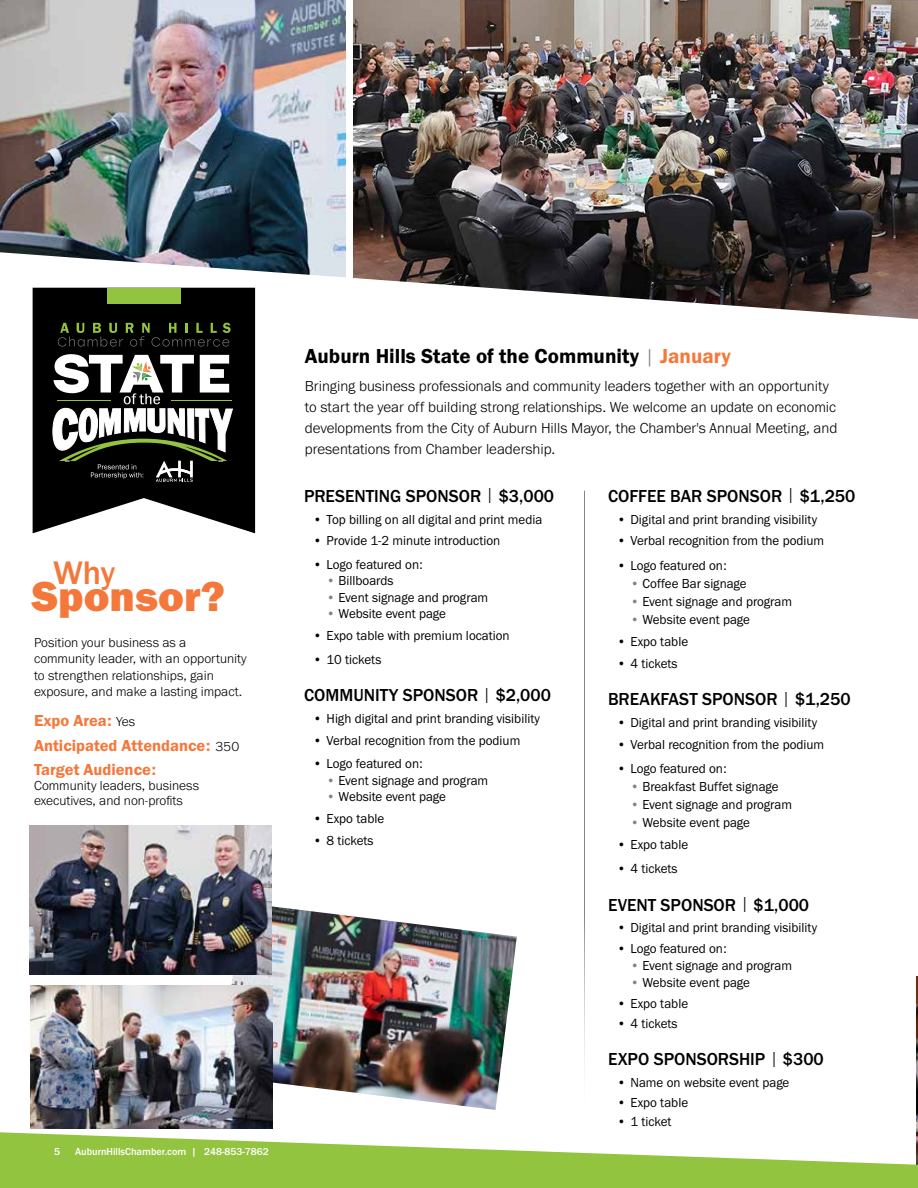
<style>
.page{position:relative;width:918px;height:1188px;background:#fff}
.page>*{position:absolute;margin:0;border:0;box-sizing:border-box;transform-origin:0 0}
.t1{font:43.5px "Franklin Gothic URW Hea";color:#f4783b}
.t2{font:500 33.75px "Franklin Gothic URW";color:#f4783b}
.t3{font:21px "Franklin Gothic URW Dem";color:#000}
.t4{font:500 18px "Franklin Gothic URW";color:#000}
.t5{font:16.5px/24.3px "Franklin Gothic URW Dem";color:#f4783b}
.t6{font:300 15px/21px "Franklin Gothic URW";color:#000}
.t7{font:13.5px "Franklin Gothic URW Boo";color:#000}
.t8{font:300 13.5px/16.5px "Franklin Gothic URW";color:#000}
.t9{font:500 10.5px "Franklin Gothic URW";color:#fff}
.s1{font-family:"Franklin Gothic URW";font-weight:300;font-size:13.5px;color:#000}
.s2{font-family:"Franklin Gothic URW";font-weight:300;color:#808285}
.s3{color:#f4783b}
.s4{font-weight:300}
.s5{color:#808285}
</style>
<div class="page">
<img style="left:220px;top:906px;width:297px;height:204px">
<img style="left:917px;top:977px;width:1px;height:155px">
<img style="left:354px;top:0;width:564px;height:252px">
<img style="left:0;top:0;width:345px;height:252px">
<svg style="left:0;top:252px;width:918px;height:207px"></svg>
<svg style="left:0;top:1132px;width:918px;height:56px;fill:#93c43f"></svg>
<img style="left:30px;top:986px;width:243px;height:143px">
<hr style="left:584px;top:491px;width:1px;height:640px;background:#808184">
<svg style="left:33px;top:288px;width:222px;height:245px;background:#252525"></svg>
<svg style="left:58px;top:323px;width:173px;height:24px;background:#191e0f"></svg>
<div style="left:107px;top:288px;width:74px;height:16px;background:#93c43f"></div>
<svg style="left:53px;top:354px;width:180px;height:128px"></svg>
<img style="left:29px;top:826px;width:243px;height:149px">
<h2 class="t2" style="left:53px;top:552px;width:64px">Why</h2>
<h1 class="t1" style="left:32px;top:568px;width:195px">Sponsor?</h1>
<p class="t8" style="left:34px;top:634px;width:214px">Position your business as a community leader, with an opportunity to strengthen relationships, gain exposure, and make a lasting impact.</p>
<p class="t5" style="left:34px;top:708px;width:207px">Expo Area: <span class="s1">Yes<br></span>Anticipated Attendance: <span class="s1">350<br></span>Target Audience:</p>
<p class="t8" style="left:34px;top:778px;width:167px;line-height:15px">Community leaders, business executives, and non-profits</p>
<p class="t9" style="left:54px;top:1145px;width:7px">5</p>
<p class="t9" style="left:75px;top:1145px;width:195px">AuburnHillsChamber.com | 248-853-7862</p>
<h3 class="t3" style="left:305px;top:343px;width:427px">Auburn Hills State of the Community <span class="s2">|</span> <span class="s3">January</span></h3>
<p class="t6" style="left:305px;top:375px;width:534px">Bringing business professionals and community leaders together with an opportunity to start the year off building strong relationships. We welcome an update on economic developments from the City of Auburn Hills Mayor, the Chamber's Annual Meeting, and presentations from Chamber leadership.</p>
<h3 class="t4" style="left:304px;top:485px;width:252px">PRESENTING SPONSOR <span class="s4">|</span> $3,000</h3>
<p class="t7" style="left:313px;top:511px;width:231px">• Top billing on all digital and print media</p>
<p class="t7" style="left:313px;top:533px;width:189px">• Provide 1-2 minute introduction</p>
<p class="t7" style="left:313px;top:556px;width:111px">• Logo featured on:</p>
<p class="t7" style="left:327px;top:572px;width:68px"><span class="s5">•</span> Billboards</p>
<p class="t7" style="left:327px;top:589px;width:163px"><span class="s5">•</span> Event signage and program</p>
<p class="t7" style="left:327px;top:605px;width:121px"><span class="s5">•</span> Website event page</p>
<p class="t7" style="left:313px;top:627px;width:198px">• Expo table with premium location</p>
<p class="t7" style="left:313px;top:651px;width:70px">• 10 tickets</p>
<h3 class="t4" style="left:304px;top:684px;width:248px">COMMUNITY SPONSOR <span class="s4">|</span> $2,000</h3>
<p class="t7" style="left:313px;top:710px;width:228px">• High digital and print branding visibility</p>
<p class="t7" style="left:313px;top:732px;width:209px">• Verbal recognition from the podium</p>
<p class="t7" style="left:313px;top:755px;width:111px">• Logo featured on:</p>
<p class="t7" style="left:327px;top:772px;width:163px"><span class="s5">•</span> Event signage and program</p>
<p class="t7" style="left:327px;top:788px;width:121px"><span class="s5">•</span> Website event page</p>
<p class="t7" style="left:313px;top:810px;width:73px">• Expo table</p>
<p class="t7" style="left:313px;top:832px;width:62px">• 8 tickets</p>
<h3 class="t4" style="left:608px;top:485px;width:249px">COFFEE BAR SPONSOR <span class="s4">|</span> $1,250</h3>
<p class="t7" style="left:617px;top:511px;width:202px">• Digital and print branding visibility</p>
<p class="t7" style="left:617px;top:533px;width:209px">• Verbal recognition from the podium</p>
<p class="t7" style="left:617px;top:557px;width:111px">• Logo featured on:</p>
<p class="t7" style="left:631px;top:575px;width:118px"><span class="s5">•</span> Coffee Bar signage</p>
<p class="t7" style="left:631px;top:593px;width:163px"><span class="s5">•</span> Event signage and program</p>
<p class="t7" style="left:631px;top:611px;width:121px"><span class="s5">•</span> Website event page</p>
<p class="t7" style="left:617px;top:633px;width:73px">• Expo table</p>
<p class="t7" style="left:617px;top:655px;width:62px">• 4 tickets</p>
<h3 class="t4" style="left:608px;top:688px;width:244px">BREAKFAST SPONSOR <span class="s4">|</span> $1,250</h3>
<p class="t7" style="left:617px;top:714px;width:202px">• Digital and print branding visibility</p>
<p class="t7" style="left:617px;top:736px;width:209px">• Verbal recognition from the podium</p>
<p class="t7" style="left:617px;top:761px;width:111px">• Logo featured on:</p>
<p class="t7" style="left:631px;top:779px;width:149px"><span class="s5">•</span> Breakfast Buffet signage</p>
<p class="t7" style="left:631px;top:797px;width:163px"><span class="s5">•</span> Event signage and program</p>
<p class="t7" style="left:631px;top:815px;width:121px"><span class="s5">•</span> Website event page</p>
<p class="t7" style="left:617px;top:836px;width:73px">• Expo table</p>
<p class="t7" style="left:617px;top:860px;width:62px">• 4 tickets</p>
<h3 class="t4" style="left:608px;top:894px;width:203px">EVENT SPONSOR <span class="s4">|</span> $1,000</h3>
<p class="t7" style="left:617px;top:920px;width:202px">• Digital and print branding visibility</p>
<p class="t7" style="left:617px;top:941px;width:111px">• Logo featured on:</p>
<p class="t7" style="left:631px;top:957px;width:163px"><span class="s5">•</span> Event signage and program</p>
<p class="t7" style="left:631px;top:974px;width:121px"><span class="s5">•</span> Website event page</p>
<p class="t7" style="left:617px;top:995px;width:73px">• Expo table</p>
<p class="t7" style="left:617px;top:1015px;width:62px">• 4 tickets</p>
<h3 class="t4" style="left:608px;top:1048px;width:217px">EXPO SPONSORSHIP <span class="s4">|</span> $300</h3>
<p class="t7" style="left:617px;top:1074px;width:174px">• Name on website event page</p>
<p class="t7" style="left:617px;top:1094px;width:73px">• Expo table</p>
<p class="t7" style="left:617px;top:1113px;width:56px">• 1 ticket</p>
</div>
